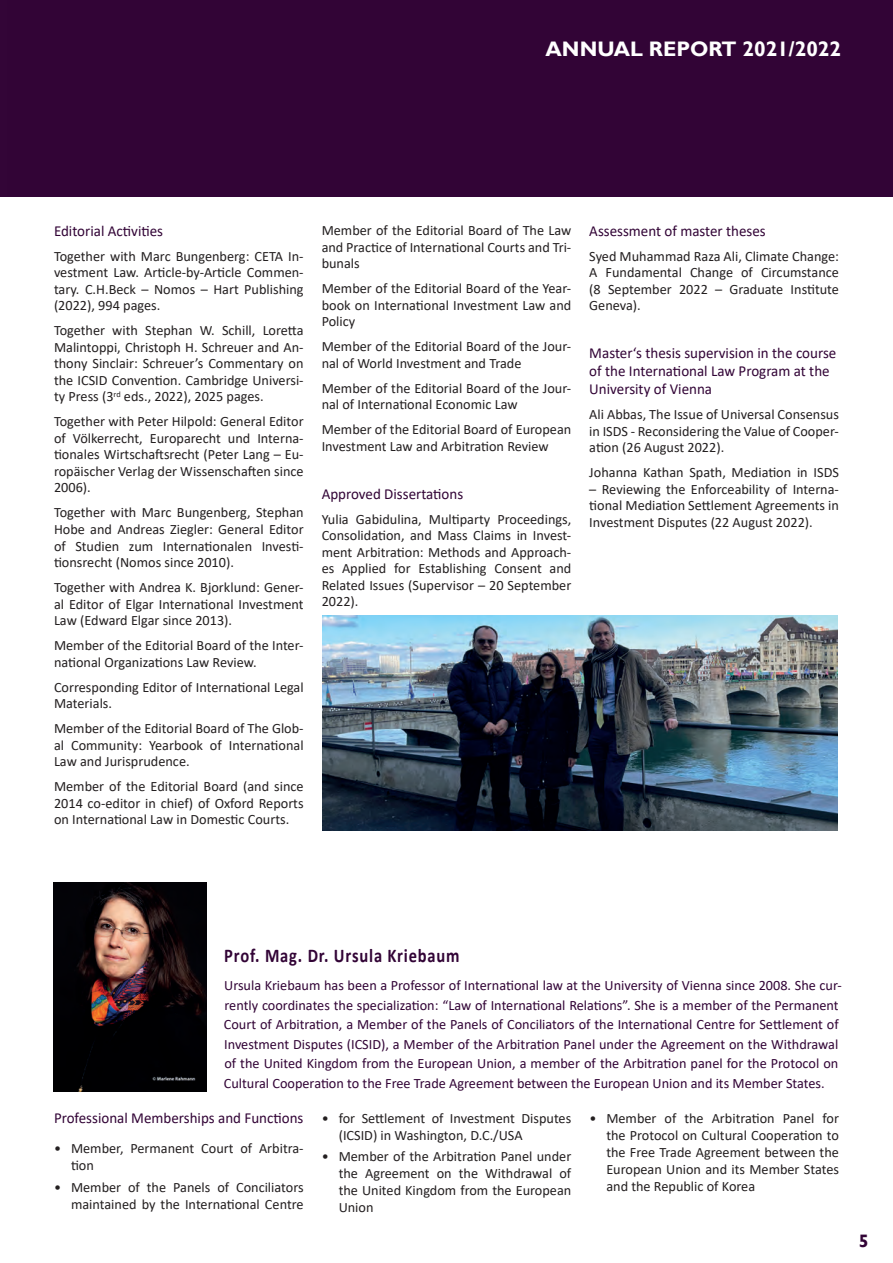
<style>
.page{position:relative;width:893px;height:1263px;background:#fff}
.page>*{position:absolute;margin:0;border:0;box-sizing:border-box;transform-origin:0 0}
.t1{font:700 21px "Gill Sans";color:#fff}
.t2{font:700 19.5px "Calibri";letter-spacing:.05em;color:#320436;scale:.85 1}
.t3{font:700 18px "Gill Sans";color:#320436}
.t4{font:15.3px/18px "Calibri";color:#320436}
.t5{font:14.25px/16.5px "Calibri";color:#231f20;text-align:justify}
.t6{font:14.25px/19.5px "Calibri";color:#320436}
</style>
<div class="page">
<div style="left:0;top:0;width:893px;height:197px;background:#320436"></div>
<img style="left:54px;top:883px;width:153px;height:208px">
<img style="left:323px;top:615px;width:515px;height:215px">
<h1 class="t1" style="left:546px;top:36px;width:297px">ANNUAL REPORT 2021/2022</h1>
<p class="t4" style="left:54px;top:221px;width:111px">Editorial Activities</p>
<p class="t5" style="left:54px;top:248px;width:251px">Together with Marc Bungenberg: CETA In&shy;vestment Law. Article-by-Article Commen&shy;tary. C.H.Beck – Nomos – Hart Publishing (2022), 994 pages.</p>
<p class="t5" style="left:54px;top:322px;width:251px">Together with Stephan W. Schill, Loretta Malintoppi, Christoph H. Schreuer and An&shy;thony Sinclair: Schreuer’s Commentary on the ICSID Convention. Cambridge Universi&shy;ty Press (3<sup>rd</sup> eds., 2022), 2025 pages.</p>
<p class="t5" style="left:54px;top:413px;width:251px">Together with Peter Hilpold: General Editor of Völkerrecht, Europarecht und Interna&shy;tionales Wirtschaftsrecht (Peter Lang – Eu&shy;ropäischer Verlag der Wissenschaften since 2006).</p>
<p class="t5" style="left:54px;top:504px;width:251px">Together with Marc Bungenberg, Stephan Hobe and Andreas Ziegler: General Editor of Studien zum Internationalen Investi&shy;tionsrecht (Nomos since 2010).</p>
<p class="t5" style="left:54px;top:579px;width:251px">Together with Andrea K. Bjorklund: Gener&shy;al Editor of Elgar International Investment Law (Edward Elgar since 2013).</p>
<p class="t5" style="left:54px;top:637px;width:251px">Member of the Editorial Board of the Inter&shy;national Organizations Law Review.</p>
<p class="t5" style="left:54px;top:678px;width:251px">Corresponding Editor of International Legal<br>Materials.</p>
<p class="t5" style="left:54px;top:720px;width:251px">Member of the Editorial Board of The Glob&shy;al Community: Yearbook of International Law and Jurisprudence.</p>
<p class="t5" style="left:54px;top:778px;width:251px">Member of the Editorial Board (and since 2014 co-editor in chief) of Oxford Reports on International Law in Domestic Courts.</p>
<p class="t5" style="left:322px;top:222px;width:251px">Member of the Editorial Board of The Law and Practice of International Courts and Tri&shy;bunals</p>
<p class="t5" style="left:322px;top:280px;width:251px">Member of the Editorial Board of the Year&shy;book on International Investment Law and Policy</p>
<p class="t5" style="left:322px;top:338px;width:251px">Member of the Editorial Board of the Jour&shy;nal of World Investment and Trade</p>
<p class="t5" style="left:322px;top:380px;width:251px">Member of the Editorial Board of the Jour&shy;nal of International Economic Law</p>
<p class="t5" style="left:322px;top:421px;width:251px">Member of the Editorial Board of European<br>Investment Law and Arbitration Review</p>
<p class="t4" style="left:322px;top:484px;width:143px">Approved Dissertations</p>
<p class="t5" style="left:322px;top:510px;width:251px">Yulia Gabidulina, Multiparty Proceedings, Consolidation, and Mass Claims in Invest&shy;ment Arbitration: Methods and Approach&shy;es Applied for Establishing Consent and Related Issues (Supervisor – 20 September 2022).</p>
<p class="t4" style="left:589px;top:221px;width:178px">Assessment of master theses</p>
<p class="t5" style="left:589px;top:248px;width:251px">Syed Muhammad Raza Ali, Climate Change:<br>A Fundamental Change of Circumstance (8 September 2022 – Graduate Institute Geneva).</p>
<p class="t4" style="left:589px;top:344px;width:249px">Master‘s thesis supervision in the course of the International Law Program at the<br>University of Vienna</p>
<p class="t5" style="left:589px;top:406px;width:251px">Ali Abbas, The Issue of Universal Consensus in ISDS - Reconsidering the Value of Cooper&shy;ation (26 August 2022).</p>
<p class="t5" style="left:589px;top:464px;width:251px">Johanna Kathan Spath, Mediation in ISDS</p>
<p class="t5" style="left:589px;top:480px;width:251px">– Reviewing the Enforceability of Interna&shy;tional Mediation Settlement Agreements in Investment Disputes (22 August 2022).</p>
<h2 class="t2" style="left:224px;top:942px;width:278px">Prof. Mag. Dr. Ursula Kriebaum</h2>
<p class="t6" style="left:224px;top:975px;width:620px">Ursula Kriebaum has been a Professor of International law at the University of Vienna since 2008. She cur&shy;rently coordinates the specialization: “Law of International Relations”. She is a member of the Permanent Court of Arbitration, a Member of the Panels of Conciliators of the International Centre for Settlement of Investment Disputes (ICSID), a Member of the Arbitration Panel under the Agreement on the Withdrawal of the United Kingdom from the European Union, a member of the Arbitration panel for the Protocol on Cultural Cooperation to the Free Trade Agreement between the European Union and its Member States.</p>
<p class="t4" style="left:54px;top:1109px;width:251px">Professional Memberships and Functions</p>
<p class="t5" style="left:71px;top:1139px;width:233px;line-height:17.1px;text-indent:-17px">• Member, Permanent Court of Arbitra&shy;tion</p>
<p class="t5" style="left:54px;top:1178px;width:251px;line-height:17.1px;text-align:right">• Member of the Panels of Conciliators maintained by the International Centre</p>
<p class="t5" style="left:339px;top:1109px;width:234px;line-height:17.1px;text-indent:-17px">• for Settlement of Investment Disputes (ICSID) in Washington, D.C./USA</p>
<p class="t5" style="left:339px;top:1147px;width:234px;line-height:17.1px;text-indent:-17px">• Member of the Arbitration Panel under the Agreement on the Withdrawal of the United Kingdom from the European Union</p>
<p class="t5" style="left:606px;top:1109px;width:234px;line-height:17.1px;text-indent:-17px">• Member of the Arbitration Panel for the Protocol on Cultural Cooperation to the Free Trade Agreement between the European Union and its Member States and the Republic of Korea</p>
<p class="t3" style="left:859px;top:1230px;width:11px">5</p>
</div>
